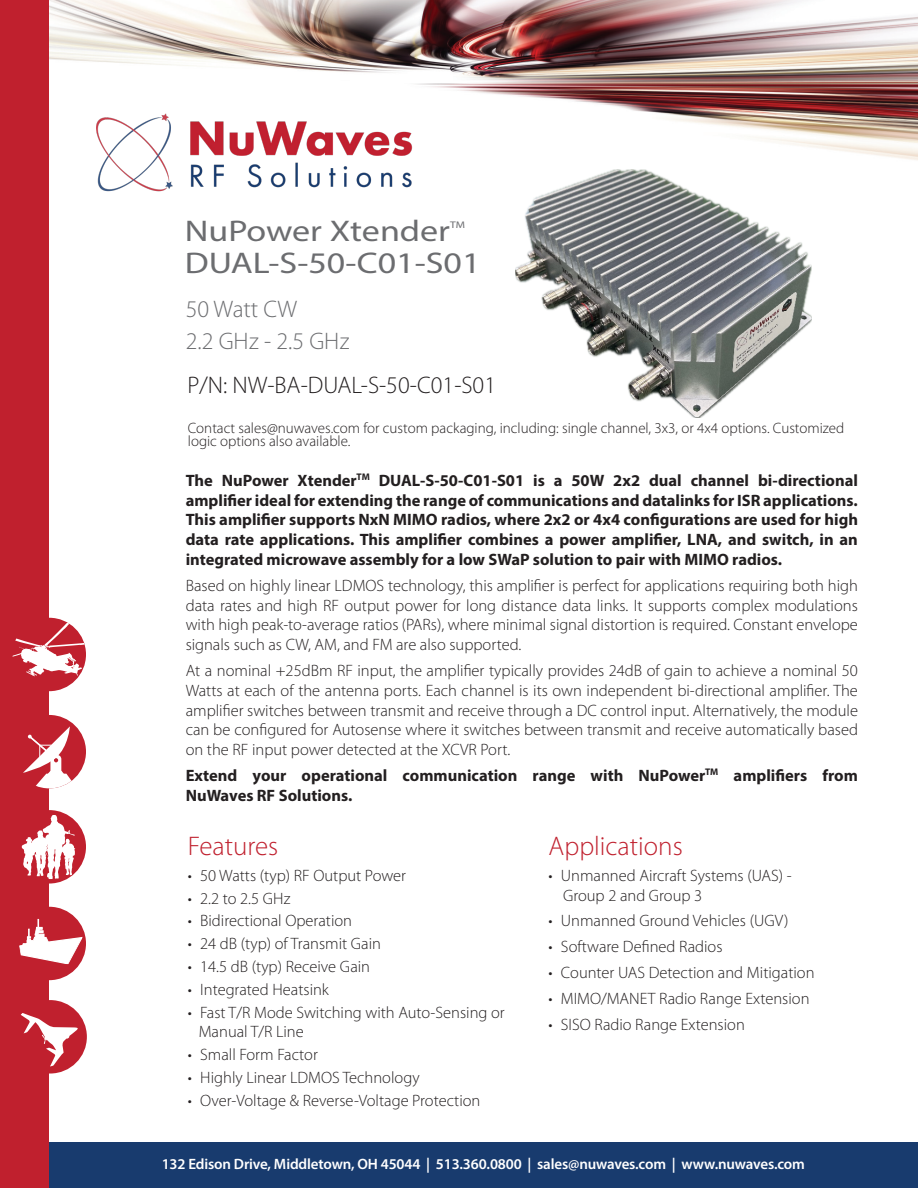
<style>
.page{position:relative;width:918px;height:1188px;background:#fff}
.page>*{position:absolute;margin:0;border:0;box-sizing:border-box;transform-origin:0 0}
.product_name{font:30px "Myriad Pro";color:#6c6d70;scale:1.2 1}
.sub_heads{font:300 27px "Myriad Pro";color:#c0202e}
.P_N_number{font:300 24px "Myriad Pro";color:#231f20}
.product_name-2{font:300 24px "Myriad Pro";color:#6c6d70}
.body_copy{font:300 16.5px/19.8px "Myriad Pro";color:#231f20;text-align:justify}
.body_heads{font:700 16.5px/19.8px "Myriad Pro";color:#231f20;text-align:justify}
.body_copy-2{font:700 16.5px/19.8px "Myriad Pro";color:#231f20}
.P_N_number-2{font:300 15px/13.5px "Myriad Pro";color:#231f20}
.t1{font:600 15px "Myriad Pro";letter-spacing:-.01em;color:#fff}
.product_name-3{font:9.6px "Myriad Pro";color:#6c6d70;scale:1.2 1}
</style>
<div class="page">
<img style="left:49px;top:0;width:869px;height:170px">
<div style="left:37px;top:1143px;width:881px;height:45px;background:#183b6e"></div>
<div style="left:0;top:0;width:49px;height:1188px;background:#c0202e"></div>
<div style="left:13px;top:618px;width:73px;height:73px;background:#c0202e;border-radius:50%"></div>
<svg style="left:13px;top:621px;width:73px;height:55px"></svg>
<div style="left:13px;top:715px;width:73px;height:73px;background:#c0202e;border-radius:50%"></div>
<svg style="left:23px;top:726px;width:50px;height:62px"></svg>
<div style="left:13px;top:810px;width:73px;height:74px;background:#c0202e;border-radius:50%"></div>
<svg style="left:22px;top:815px;width:53px;height:64px"></svg>
<div style="left:13px;top:907px;width:73px;height:73px;background:#c0202e;border-radius:50%"></div>
<svg style="left:19px;top:919px;width:64px;height:45px"></svg>
<div style="left:13px;top:1000px;width:74px;height:74px;background:#c0202e;border-radius:50%"></div>
<svg style="left:20px;top:1013px;width:58px;height:54px"></svg>
<img style="left:96px;top:114px;width:322px;height:78px">
<img style="left:516px;top:170px;width:296px;height:247px">
<p class="product_name" style="left:185px;top:213px;width:223px">NuPower Xtender</p>
<p class="product_name-3" style="left:450px;top:219px;width:14px">TM</p>
<p class="product_name" style="left:185px;top:244px;width:248px">DUAL-S-50-C01-S01</p>
<p class="product_name-2" style="left:186px;top:295px;width:113px">50 Watt CW</p>
<p class="product_name-2" style="left:186px;top:327px;width:165px">2.2 GHz - 2.5 GHz</p>
<p class="P_N_number" style="left:187px;top:371px;width:310px">P/N: NW-BA-DUAL-S-50-C01-S01</p>
<p class="P_N_number-2" style="left:188px;top:421px;width:658px">Contact sales@nuwaves.com for custom packaging, including: single channel, 3x3, or 4x4 options. Customized logic options also available.</p>
<p class="body_heads" style="left:186px;top:470px;width:674px">The NuPower Xtender<sup>TM</sup> DUAL-S-50-C01-S01 is a 50W 2x2 dual channel bi-directional amplifier ideal for extending the range of communications and datalinks for ISR applications.<br>This amplifier supports NxN MIMO radios, where 2x2 or 4x4 configurations are used for high data rate applications. This amplifier combines a power amplifier, LNA, and switch, in an integrated microwave assembly for a low SWaP solution to pair with MIMO radios.</p>
<p class="body_copy" style="left:186px;top:575px;width:674px">Based on highly linear LDMOS technology, this amplifier is perfect for applications requiring both high data rates and high RF output power for long distance data links. It supports complex modulations with high peak-to-average ratios (PARs), where minimal signal distortion is required. Constant envelope signals such as CW, AM, and FM are also supported.</p>
<p class="body_copy" style="left:186px;top:660px;width:674px">At a nominal +25dBm RF input, the amplifier typically provides 24dB of gain to achieve a nominal 50<br>Watts at each of the antenna ports. Each channel is its own independent bi-directional amplifier. The amplifier switches between transmit and receive through a DC control input. Alternatively, the module can be configured for Autosense where it switches between transmit and receive automatically based on the RF input power detected at the XCVR Port.</p>
<p class="body_copy-2" style="left:186px;top:765px;width:674px">Extend your operational communication range with NuPower<sup>TM</sup> amplifiers from<br>NuWaves RF Solutions.</p>
<p class="sub_heads" style="left:188px;top:830px;width:92px">Features</p>
<p class="body_copy" style="left:188px;top:865px;width:220px">• 50 Watts (typ) RF Output Power</p>
<p class="body_copy" style="left:188px;top:888px;width:104px">• 2.2 to 2.5 GHz</p>
<p class="body_copy" style="left:188px;top:911px;width:166px">• Bidirectional Operation</p>
<p class="body_copy" style="left:188px;top:934px;width:195px">• 24 dB (typ) of Transmit Gain</p>
<p class="body_copy" style="left:188px;top:957px;width:184px">• 14.5 dB (typ) Receive Gain</p>
<p class="body_copy" style="left:188px;top:979px;width:143px">• Integrated Heatsink</p>
<p class="body_copy" style="left:199px;top:1002px;width:308px;text-indent:-11px">• Fast T/R Mode Switching with Auto-Sensing or<br>Manual T/R Line</p>
<p class="body_copy" style="left:188px;top:1045px;width:132px">• Small Form Factor</p>
<p class="body_copy" style="left:188px;top:1068px;width:233px">• Highly Linear LDMOS Technology</p>
<p class="body_copy" style="left:188px;top:1090px;width:294px">• Over-Voltage &amp; Reverse-Voltage Protection</p>
<p class="sub_heads" style="left:549px;top:830px;width:136px">Applications</p>
<p class="body_copy" style="left:563px;top:865px;width:230px;text-indent:-14px">• Unmanned Aircraft Systems (UAS) -<br>Group 2 and Group 3</p>
<p class="body_copy" style="left:549px;top:911px;width:241px">• Unmanned Ground Vehicles (UGV)</p>
<p class="body_copy" style="left:549px;top:937px;width:175px">• Software Defined Radios</p>
<p class="body_copy" style="left:549px;top:963px;width:267px">• Counter UAS Detection and Mitigation</p>
<p class="body_copy" style="left:549px;top:988px;width:262px">• MIMO/MANET Radio Range Extension</p>
<p class="body_copy" style="left:549px;top:1014px;width:198px">• SISO Radio Range Extension</p>
<p class="t1" style="left:162px;top:1155px;width:645px">132 Edison Drive, Middletown, OH 45044 | 513.360.0800 | sales@nuwaves.com | www.nuwaves.com</p>
</div>
